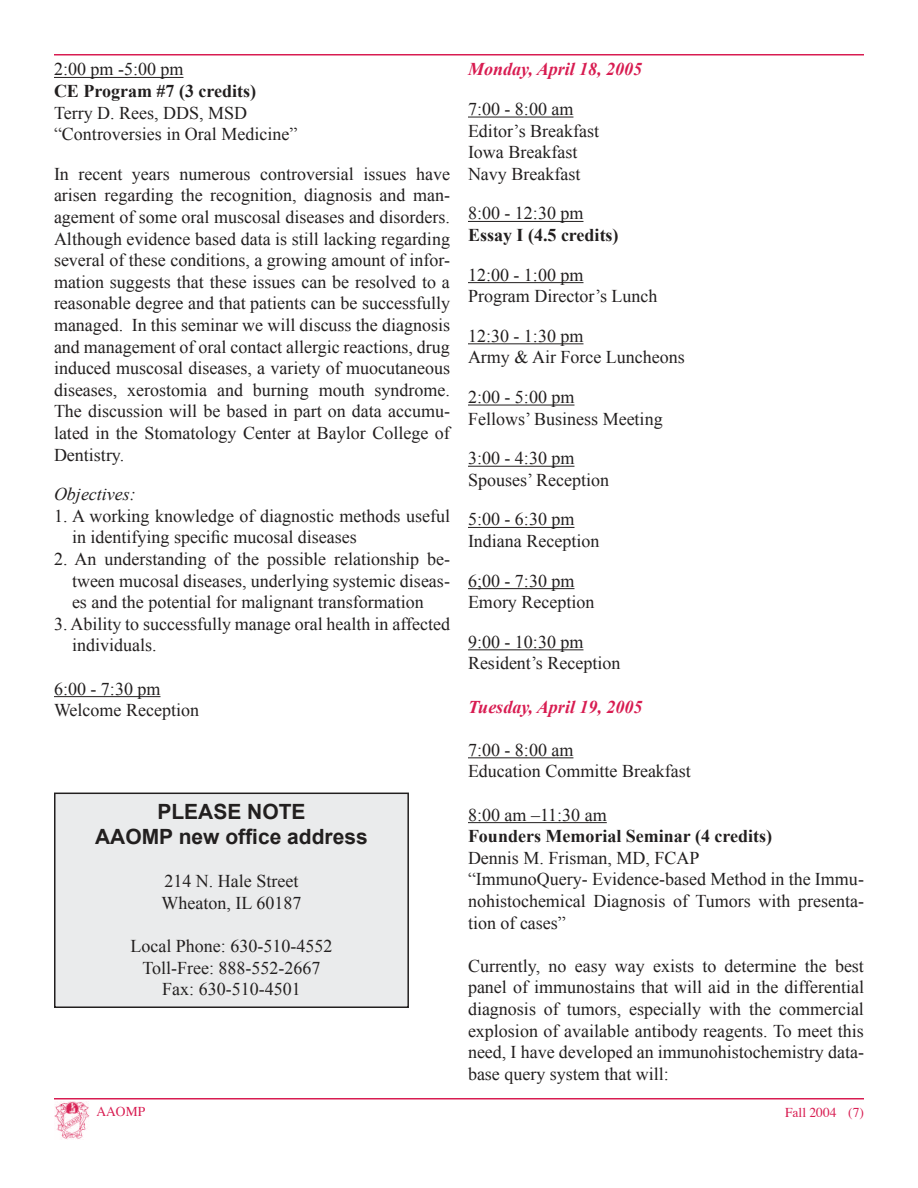
<style>
.page{position:relative;width:918px;height:1188px;background:#fff}
.page>*{position:absolute;margin:0;border:0;box-sizing:border-box;transform-origin:0 0}
.t1{font:700 21px/25.2px "Arial";color:#221f1f;text-align:center}
.t2{font:18px/21.6px "Times New Roman";color:#221f1f}
.t3{font:700 18px "Times New Roman";color:#221f1f}
.t4{font:italic 700 18px "Times New Roman";color:#d81c51}
.t5{font:italic 18px "Times New Roman";color:#221f1f}
.t6{font:13.5px "Times";color:#d81c51}
</style>
<div class="page">
<hr style="left:54px;top:1098px;width:810px;height:1px;background:#d81c51">
<hr style="left:54px;top:54px;width:810px;height:1px;background:#d81c51">
<img style="left:54px;top:1102px;width:35px;height:38px">
<hr style="left:54px;top:77px;width:129px;height:1px;background:#221f1f">
<hr style="left:54px;top:696px;width:106px;height:1px;background:#221f1f">
<hr style="left:468px;top:117px;width:105px;height:1px;background:#221f1f">
<hr style="left:468px;top:221px;width:115px;height:1px;background:#221f1f">
<hr style="left:468px;top:282px;width:115px;height:1px;background:#221f1f">
<hr style="left:468px;top:343px;width:115px;height:1px;background:#221f1f">
<hr style="left:468px;top:405px;width:106px;height:1px;background:#221f1f">
<hr style="left:468px;top:466px;width:106px;height:1px;background:#221f1f">
<hr style="left:468px;top:527px;width:106px;height:1px;background:#221f1f">
<hr style="left:468px;top:588px;width:106px;height:1px;background:#221f1f">
<hr style="left:468px;top:649px;width:115px;height:1px;background:#221f1f">
<hr style="left:468px;top:757px;width:105px;height:1px;background:#221f1f">
<hr style="left:468px;top:822px;width:139px;height:1px;background:#221f1f">
<div style="left:55px;top:793px;width:353px;height:214px;background:#eaebec"></div>
<div style="left:54px;top:793px;width:355px;height:215px;border:2px solid #221f1f"></div>
<p class="t2" style="left:54px;top:58px;width:131px">2:00 pm -5:00 pm</p>
<p class="t3" style="left:54px;top:81px;width:204px">CE Program #7 (3 credits)</p>
<p class="t2" style="left:54px;top:102px;width:245px">Terry D. Rees, DDS, MSD “Controversies in Oral Medicine”</p>
<p class="t2" style="left:54px;top:163px;width:398px;text-align:justify">In recent years numerous controversial issues have arisen regarding the recognition, diagnosis and man&shy;agement of some oral muscosal diseases and disorders.<br>Although evidence based data is still lacking regarding several of these conditions, a growing amount of infor&shy;mation suggests that these issues can be resolved to a reasonable degree and that patients can be successfully managed. In this seminar we will discuss the diagnosis and management of oral contact allergic reactions, drug induced muscosal diseases, a variety of muocutaneous diseases, xerostomia and burning mouth syndrome.<br>The discussion will be based in part on data accumu&shy;lated in the Stomatology Center at Baylor College of Dentistry.</p>
<p class="t5" style="left:54px;top:484px;width:83px">Objectives:</p>
<p class="t2" style="left:72px;top:505px;width:380px;text-indent:-18px">1. A working knowledge of diagnostic methods useful in identifying specific mucosal diseases</p>
<p class="t2" style="left:72px;top:548px;width:379px;text-align:justify;text-indent:-18px">2. An understanding of the possible relationship be&shy;tween mucosal diseases, underlying systemic diseas&shy;es and the potential for malignant transformation</p>
<p class="t2" style="left:72px;top:613px;width:380px;text-indent:-18px">3. Ability to successfully manage oral health in affected individuals.</p>
<p class="t2" style="left:54px;top:678px;width:147px">6:00 - 7:30 pm<br>Welcome Reception</p>
<p class="t1" style="left:95px;top:799px;width:274px">PLEASE NOTE<br>AAOMP new office address</p>
<p class="t2" style="left:162px;top:870px;width:141px">214 N. Hale Street<br>Wheaton, IL 60187</p>
<p class="t2" style="left:130px;top:935px;width:203px;text-align:center">Local Phone: 630-510-4552<br>Toll-Free: 888-552-2667<br>Fax: 630-510-4501</p>
<p class="t4" style="left:468px;top:59px;width:176px">Monday, April 18, 2005</p>
<p class="t2" style="left:468px;top:98px;width:133px">7:00 - 8:00 am<br>Editor’s Breakfast<br>Iowa Breakfast<br>Navy Breakfast</p>
<p class="t2" style="left:468px;top:202px;width:117px">8:00 - 12:30 pm</p>
<p class="t3" style="left:468px;top:225px;width:152px">Essay I (4.5 credits)</p>
<p class="t2" style="left:468px;top:264px;width:191px">12:00 - 1:00 pm<br>Program Director’s Lunch</p>
<p class="t2" style="left:468px;top:325px;width:218px">12:30 - 1:30 pm<br>Army &amp; Air Force Luncheons</p>
<p class="t2" style="left:468px;top:386px;width:196px">2:00 - 5:00 pm<br>Fellows’ Business Meeting</p>
<p class="t2" style="left:468px;top:447px;width:143px">3:00 - 4:30 pm<br>Spouses’ Reception</p>
<p class="t2" style="left:468px;top:508px;width:133px">5:00 - 6:30 pm<br>Indiana Reception</p>
<p class="t2" style="left:468px;top:570px;width:128px">6;00 - 7:30 pm<br>Emory Reception</p>
<p class="t2" style="left:468px;top:631px;width:154px">9:00 - 10:30 pm<br>Resident’s Reception</p>
<p class="t4" style="left:468px;top:696px;width:176px">Tuesday, April 19, 2005</p>
<p class="t2" style="left:468px;top:739px;width:224px">7:00 - 8:00 am<br>Education Committe Breakfast</p>
<p class="t2" style="left:468px;top:804px;width:140px">8:00 am –11:30 am</p>
<p class="t3" style="left:468px;top:826px;width:306px">Founders Memorial Seminar (4 credits)</p>
<p class="t2" style="left:468px;top:847px;width:397px">Dennis M. Frisman, MD, FCAP<br>“ImmunoQuery- Evidence-based Method in the Immu&shy;nohistochemical Diagnosis of Tumors with presenta&shy;tion of cases”</p>
<p class="t2" style="left:468px;top:955px;width:398px;text-align:justify">Currently, no easy way exists to determine the best panel of immunostains that will aid in the differential diagnosis of tumors, especially with the commercial explosion of available antibody reagents. To meet this need, I have developed an immunohistochemistry data&shy;base query system that will:</p>
<p class="t6" style="left:96px;top:1103px;width:50px">AAOMP</p>
<p class="t6" style="left:785px;top:1104px;width:80px">Fall 2004 (7)</p>
</div>
